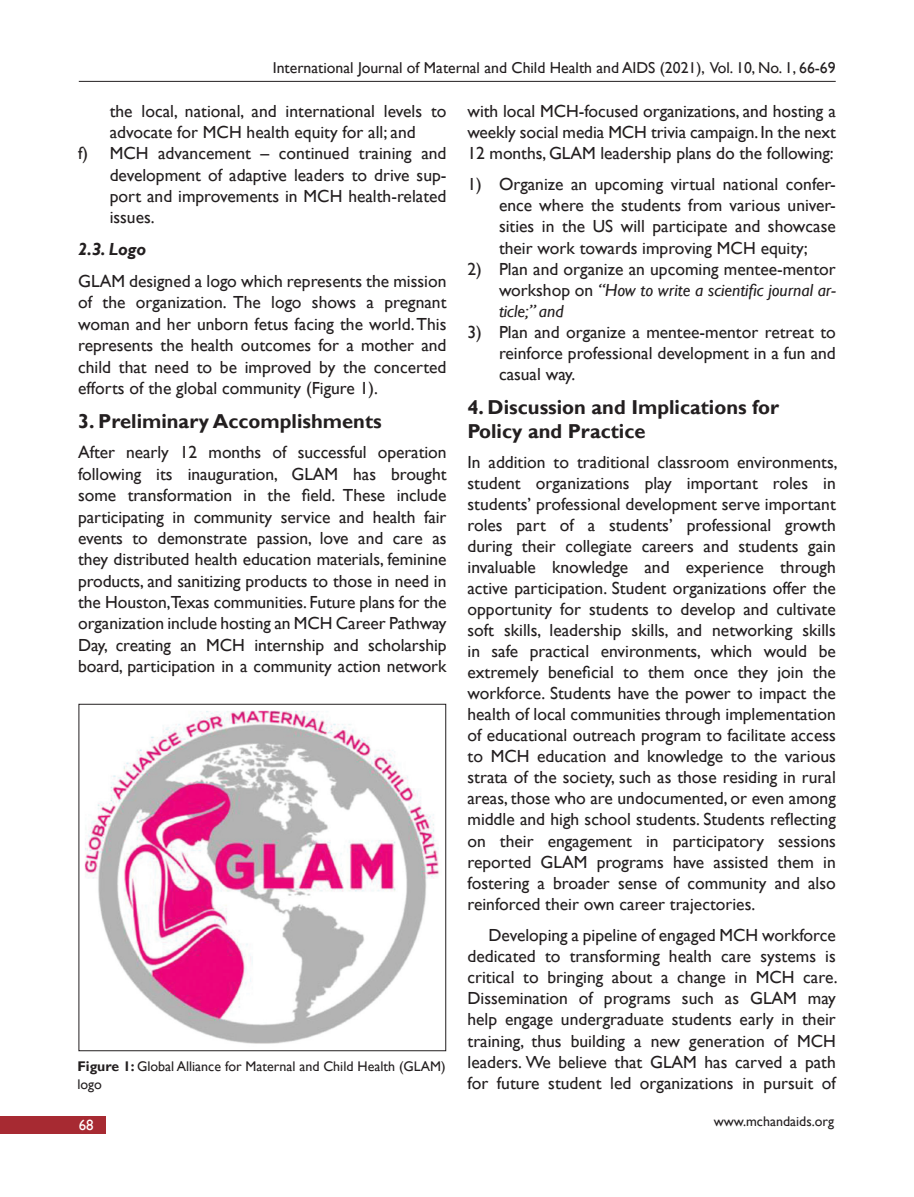
<style>
.page{position:relative;width:914px;height:1197px;background:#fff}
.page>*{position:absolute;margin:0;border:0;box-sizing:border-box;transform-origin:0 0}
.t1{font:700 20.12px/23.6px "Gill Sans";color:#231f20}
.TX_no_indent{font:17.5px/21px "Gill Sans";letter-spacing:-.005em;color:#231f20;text-align:justify}
.L{font:17.5px/21px "Gill Sans";color:#231f20;text-align:justify}
.TX{font:17.5px/21px "Gill Sans";color:#231f20;text-align:justify}
.LL{font:17.5px/21.3px "Gill Sans";color:#231f20;text-align:justify}
.t2{font:italic 700 17.5px "Gill Sans";color:#231f20}
.RH_V{font:15.75px "Gill Sans";color:#231f20}
.PG{font:14.88px "Gill Sans";color:#fff}
.FGC{font:14px/17.5px "Gill Sans";color:#231f20}
.RF_V{font:14px "Gill Sans";color:#231f20}
.s1{font-weight:700}
.s2{font-style:italic}
</style>
<div class="page">
<hr style="left:79px;top:81px;width:756px;height:1px;background:#231f20">
<div style="left:0;top:1117px;width:106px;height:17px;background:#a72a32"></div>
<img style="left:84px;top:710px;width:355px;height:334px">
<div style="left:79px;top:704px;width:367px;height:347px;border:1px solid #231f20"></div>
<p class="RH_V" style="left:273px;top:59px;width:564px">International Journal of Maternal and Child Health and AIDS (2021), Vol. 10, No. 1, 66-69</p>
<p class="L" style="left:110px;top:100px;width:338px">the local, national, and international levels to advocate for MCH health equity for all; and</p>
<p class="LL" style="left:110px;top:143px;width:338px;text-indent:-32px">f) MCH advancement – continued training and development of adaptive leaders to drive sup&shy;port and improvements in MCH health-related issues.</p>
<h2 class="t2" style="left:78px;top:239px;width:70px">2.3. Logo</h2>
<p class="TX_no_indent" style="left:78px;top:271px;width:370px">GLAM designed a logo which represents the mission of the organization. The logo shows a pregnant woman and her unborn fetus facing the world. This represents the health outcomes for a mother and child that need to be improved by the concerted efforts of the global community (Figure 1).</p>
<h1 class="t1" style="left:78px;top:410px;width:305px">3. Preliminary Accomplishments</h1>
<p class="TX_no_indent" style="left:78px;top:442px;width:370px">After nearly 12 months of successful operation following its inauguration, GLAM has brought some transformation in the field. These include participating in community service and health fair events to demonstrate passion, love and care as they distributed health education materials, feminine products, and sanitizing products to those in need in the Houston,Texas communities. Future plans for the organization include hosting an MCH Career Pathway Day, creating an MCH internship and scholarship board, participation in a community action network</p>
<p class="FGC" style="left:77px;top:1058px;width:369px"><span class="s1">Figure 1:</span> Global Alliance for Maternal and Child Health (GLAM) logo</p>
<p class="TX_no_indent" style="left:467px;top:101px;width:370px">with local MCH-focused organizations, and hosting a weekly social media MCH trivia campaign. In the next 12 months, GLAM leadership plans do the following:</p>
<p class="L" style="left:499px;top:174px;width:338px;text-indent:-32px">1) Organize an upcoming virtual national confer&shy;ence where the students from various univer&shy;sities in the US will participate and showcase their work towards improving MCH equity;</p>
<p class="L" style="left:499px;top:258px;width:338px;text-indent:-32px">2) Plan and organize an upcoming mentee-mentor workshop on <span class="s2">“How to write a scientific journal ar&shy;ticle;” and</span></p>
<p class="LL" style="left:499px;top:322px;width:338px;text-indent:-32px">3) Plan and organize a mentee-mentor retreat to reinforce professional development in a fun and casual way.</p>
<h1 class="t1" style="left:467px;top:396px;width:313px">4. Discussion and Implications for<br>Policy and Practice</h1>
<p class="TX_no_indent" style="left:467px;top:451px;width:371px">In addition to traditional classroom environments, student organizations play important roles in students’ professional development serve important roles part of a students’ professional growth during their collegiate careers and students gain invaluable knowledge and experience through active participation. Student organizations offer the opportunity for students to develop and cultivate soft skills, leadership skills, and networking skills in safe practical environments, which would be extremely beneficial to them once they join the workforce. Students have the power to impact the health of local communities through implementation of educational outreach program to facilitate access to MCH education and knowledge to the various strata of the society, such as those residing in rural areas, those who are undocumented, or even among middle and high school students. Students reflecting on their engagement in participatory sessions reported GLAM programs have assisted them in fostering a broader sense of community and also reinforced their own career trajectories.</p>
<p class="TX" style="left:467px;top:925px;width:371px;text-indent:21px">Developing a pipeline of engaged MCH workforce dedicated to transforming health care systems is critical to bringing about a change in MCH care.<br>Dissemination of programs such as GLAM may help engage undergraduate students early in their training, thus building a new generation of MCH leaders. We believe that GLAM has carved a path for future student led organizations in pursuit of</p>
<p class="PG" style="left:79px;top:1117px;width:16px">68</p>
<p class="RF_V" style="left:713px;top:1114px;width:122px">www.mchandaids.org</p>
</div>
